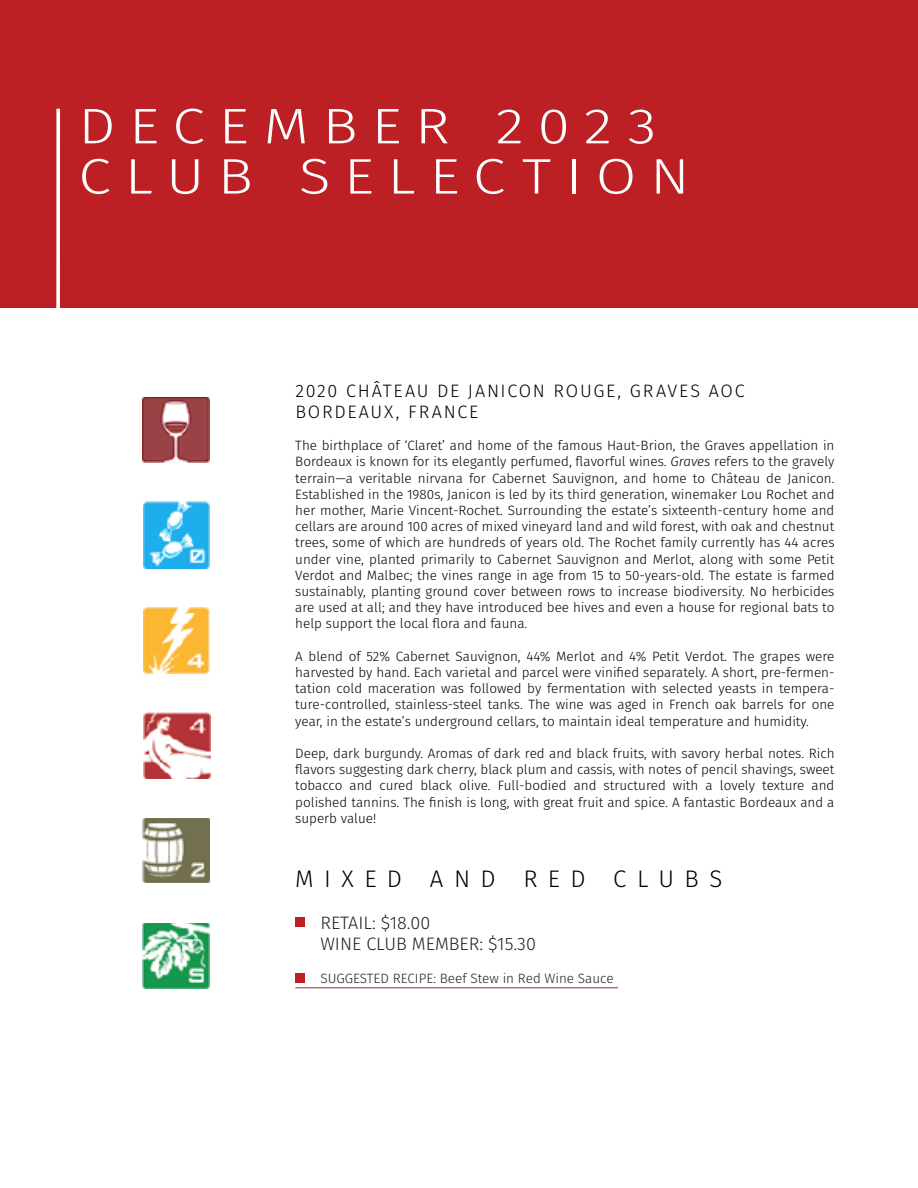
<style>
.page{position:relative;width:918px;height:1188px;background:#fff}
.page>*{position:absolute;margin:0;border:0;box-sizing:border-box;transform-origin:0 0}
.t1{font:300 49.95px/50.2px "Fira Sans";letter-spacing:.23em;color:#fff;scale:1.18 1}
.t2{font:300 24px "Fira Sans";letter-spacing:.43em;color:#000}
.t3{font:300 18px/21.6px "Fira Sans";letter-spacing:.095em;color:#000}
.t4{font:300 18px/21.6px "Fira Sans";color:#231f20}
.t5{font:300 13.5px/16.2px "Fira Sans";color:#000;text-align:justify}
.t6{font:300 13.5px "Fira Sans";color:#231f20}
.s1{font-style:italic}
</style>
<div class="page">
<div style="left:0;top:0;width:918px;height:308px;background:#bc2025"></div>
<svg style="left:56px;top:109px;width:4px;height:199px"></svg>
<img style="left:143px;top:397px;width:66px;height:66px">
<img style="left:143px;top:607px;width:67px;height:66px">
<img style="left:143px;top:502px;width:67px;height:66px">
<img style="left:143px;top:712px;width:67px;height:67px">
<img style="left:143px;top:923px;width:67px;height:65px">
<img style="left:143px;top:818px;width:67px;height:65px">
<div style="left:295px;top:917px;width:10px;height:9px;background:#bc2025"></div>
<div style="left:295px;top:973px;width:10px;height:9px;background:#bc2025"></div>
<hr style="left:295px;top:987px;width:323px;height:1px;background:#bc2025">
<h1 class="t1" style="left:78px;top:100px;width:520px">DECEMBER 2023<br>CLUB SELECTION</h1>
<h3 class="t3" style="left:295px;top:379px;width:451px">2020 CHÂTEAU DE JANICON ROUGE, GRAVES AOC<br>BORDEAUX, FRANCE</h3>
<p class="t5" style="left:295px;top:437px;width:541px">The birthplace of ‘Claret’ and home of the famous Haut-Brion, the Graves appellation in Bordeaux is known for its elegantly perfumed, flavorful wines. <span class="s1">Graves</span> refers to the gravely terrain—a veritable nirvana for Cabernet Sauvignon, and home to Château de Janicon.<br>Established in the 1980s, Janicon is led by its third generation, winemaker Lou Rochet and her mother, Marie Vincent-Rochet. Surrounding the estate’s sixteenth-century home and cellars are around 100 acres of mixed vineyard land and wild forest, with oak and chestnut trees, some of which are hundreds of years old. The Rochet family currently has 44 acres under vine, planted primarily to Cabernet Sauvignon and Merlot, along with some Petit Verdot and Malbec; the vines range in age from 15 to 50-years-old. The estate is farmed sustainably, planting ground cover between rows to increase biodiversity. No herbicides are used at all; and they have introduced bee hives and even a house for regional bats to help support the local flora and fauna.</p>
<p class="t5" style="left:295px;top:648px;width:541px">A blend of 52% Cabernet Sauvignon, 44% Merlot and 4% Petit Verdot. The grapes were harvested by hand. Each varietal and parcel were vinified separately. A short, pre-fermen&shy;tation cold maceration was followed by fermentation with selected yeasts in tempera&shy;ture-controlled, stainless-steel tanks. The wine was aged in French oak barrels for one year, in the estate’s underground cellars, to maintain ideal temperature and humidity.</p>
<p class="t5" style="left:295px;top:745px;width:541px">Deep, dark burgundy. Aromas of dark red and black fruits, with savory herbal notes. Rich flavors suggesting dark cherry, black plum and cassis, with notes of pencil shavings, sweet tobacco and cured black olive. Full-bodied and structured with a lovely texture and polished tannins. The finish is long, with great fruit and spice. A fantastic Bordeaux and a superb value!</p>
<h2 class="t2" style="left:295px;top:861px;width:429px">MIXED AND RED CLUBS</h2>
<h3 class="t4" style="left:320px;top:912px;width:217px">RETAIL: $18.00<br>WINE CLUB MEMBER: $15.30</h3>
<p class="t6" style="left:320px;top:968px;width:295px">SUGGESTED RECIPE: Beef Stew in Red Wine Sauce</p>
</div>
